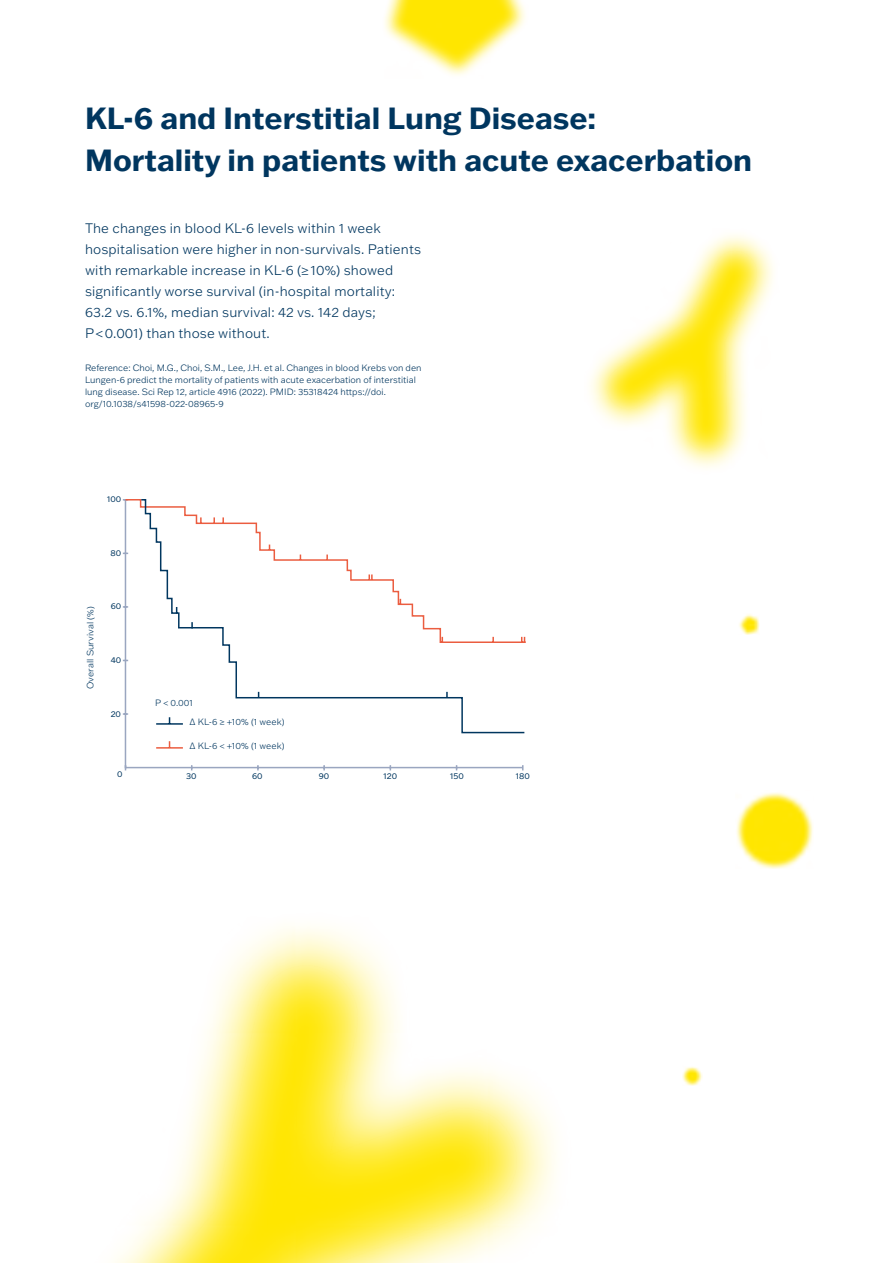
<style>
.page{position:relative;width:893px;height:1263px;background:#fff}
.page>*{position:absolute;margin:0;border:0;box-sizing:border-box;transform-origin:0 0}
.t1{font:700 30px/42px "Franklin Gothic ATF";color:#00365f}
.t2{font:300 13.5px/21px "Franklin Gothic ATF";letter-spacing:.01em;color:#00365f}
.t3{font:300 9px/12px "Franklin Gothic ATF";color:#00365f}
.t4{font:8.4px "Franklin Gothic ATF";color:#00365f}
</style>
<div class="page">
<svg style="left:590px;top:235px;width:183px;height:233px"></svg>
<svg style="left:604px;top:248px;width:156px;height:203px"></svg>
<svg style="left:385px;top:0;width:140px;height:75px"></svg>
<svg style="left:392px;top:0;width:125px;height:68px"></svg>
<svg style="left:682px;top:1067px;width:20px;height:19px"></svg>
<svg style="left:685px;top:1069px;width:14px;height:13px"></svg>
<svg style="left:739px;top:614px;width:21px;height:21px"></svg>
<svg style="left:742px;top:616px;width:15px;height:15px"></svg>
<svg style="left:237px;top:927px;width:319px;height:303px"></svg>
<svg style="left:115px;top:960px;width:408px;height:303px"></svg>
<svg style="left:736px;top:792px;width:76px;height:76px"></svg>
<svg style="left:122px;top:499px;width:402px;height:272px"></svg>
<svg style="left:124px;top:499px;width:16px;height:145px"></svg>
<svg style="left:140px;top:499px;width:386px;height:235px"></svg>
<hr style="left:156px;top:747px;width:27px;height:2px;background:#eb5d40">
<h1 class="t1" style="left:85px;top:96px;width:669px">KL-6 and Interstitial Lung Disease:<br>Mortality in patients with acute exacerbation</h1>
<p class="t2" style="left:85px;top:217px;width:338px">The changes in blood KL-6 levels within 1 week hospitalisation were higher in non-survivals. Patients with remarkable increase in KL-6 (≥ 10%) showed significantly worse survival (in-hospital mortality:<br>63.2 vs. 6.1%, median survival: 42 vs. 142 days; P&lt;0.001) than those without.</p>
<p class="t3" style="left:85px;top:362px;width:338px">Reference: Choi, M.G., Choi, S.M., Lee, J.H. et al. Changes in blood Krebs von den Lungen-6 predict the mortality of patients with acute exacerbation of interstitial lung disease. Sci Rep 12, article 4916 (2022). PMID: 35318424 https://doi. org/10.1038/s41598-022-08965-9</p>
<p class="t4" style="left:107px;top:494px;width:16px">100</p>
<p class="t4" style="left:111px;top:547px;width:12px">80</p>
<p class="t3" style="left:84px;top:689px;width:84px;rotate:-90deg">Overall Survival (%)</p>
<p class="t4" style="left:111px;top:601px;width:12px">60</p>
<p class="t4" style="left:111px;top:655px;width:12px">40</p>
<p class="t4" style="left:111px;top:708px;width:12px">20</p>
<p class="t3" style="left:189px;top:693px;width:97px;line-height:19.5px;text-indent:-34px">P &lt; 0.001<br>∆ KL-6 ≥ +10% (1 week)</p>
<p class="t3" style="left:189px;top:740px;width:97px">∆ KL-6 &lt; +10% (1 week)</p>
<p class="t4" style="left:117px;top:768px;width:7px">0</p>
<p class="t4" style="left:186px;top:770px;width:12px">30</p>
<p class="t4" style="left:252px;top:770px;width:12px">60</p>
<p class="t4" style="left:319px;top:770px;width:12px">90</p>
<p class="t4" style="left:384px;top:770px;width:15px">120</p>
<p class="t4" style="left:450px;top:770px;width:15px">150</p>
<p class="t4" style="left:516px;top:770px;width:16px">180</p>
</div>
